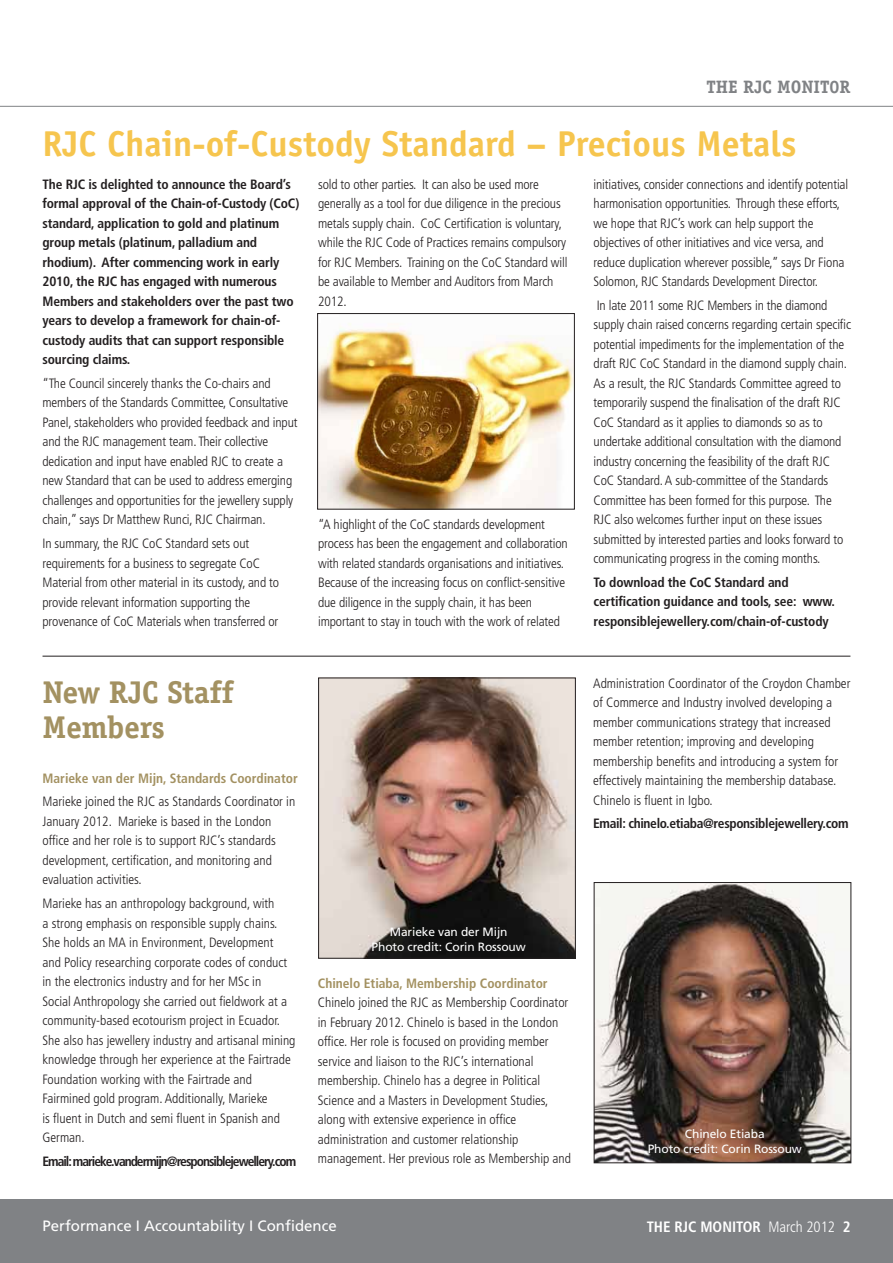
<style>
.page{position:relative;width:893px;height:1263px;background:#fff}
.page>*{position:absolute;margin:0;border:0;box-sizing:border-box;transform-origin:0 0}
.t1{font:700 36px "Officina Sans";color:#f6c54e}
.t2{font:700 31.5px/34.5px "Officina Serif";letter-spacing:-.01em;color:#a39161}
.t3{font:700 18px "Officina Serif";color:#808285}
.t4{font:15px "Frutiger";color:#fff}
.t5{font:700 condensed 15px "Frutiger";color:#fff}
.t6{font:300 condensed 13.5px/19.5px "Frutiger";letter-spacing:-.01em;color:#231f20}
.t7{font:700 condensed 13.5px/19.5px "Frutiger";letter-spacing:-.01em;color:#231f20}
.t8{font:700 condensed 13.5px "Frutiger";color:#a39161}
.t9{font:700 condensed 13.5px "Frutiger";letter-spacing:-.075em;color:#231f20}
.t10{font:12px/15px "Frutiger";letter-spacing:-.01em;color:#fff;text-align:center}
.s1{font-weight:300}
</style>
<div class="page">
<div style="left:0;top:1199px;width:893px;height:64px;background:#808285"></div>
<hr style="left:0;top:106px;width:893px;height:1px;background:#808285">
<img style="left:596px;top:884px;width:253px;height:277px">
<div style="left:594px;top:882px;width:257px;height:281px;border:1px solid #231f20"></div>
<img style="left:319px;top:323px;width:254px;height:184px">
<div style="left:317px;top:313px;width:258px;height:196px;border:1px solid #231f20"></div>
<hr style="left:43px;top:656px;width:807px;height:1px;background:#231f20">
<img style="left:320px;top:680px;width:254px;height:276px">
<div style="left:318px;top:678px;width:258px;height:280px;border:1px solid #231f20"></div>
<h3 class="t3" style="left:706px;top:75px;width:146px">The RJC Monit0R</h3>
<h1 class="t1" style="left:43px;top:121px;width:755px">RJC Chain-of-Custody Standard – Precious Metals</h1>
<p class="t7" style="left:43px;top:174px;width:258px">The RJC is delighted to announce the Board’s formal approval of the Chain-of-Custody (CoC) standard, application to gold and platinum group metals (platinum, palladium and rhodium). After commencing work in early 2010, the RJC has engaged with numerous Members and stakeholders over the past two years to develop a framework for chain-of&shy;custody audits that can support responsible sourcing claims.</p>
<p class="t6" style="left:43px;top:374px;width:257px">“The Council sincerely thanks the Co-chairs and members of the Standards Committee, Consultative Panel, stakeholders who provided feedback and input and the RJC management team. Their collective dedication and input have enabled RJC to create a new Standard that can be used to address emerging challenges and opportunities for the jewellery supply chain,” says Dr Matthew Runci, RJC Chairman.</p>
<p class="t6" style="left:43px;top:534px;width:238px">In summary, the RJC CoC Standard sets out requirements for a business to segregate CoC Material from other material in its custody, and to provide relevant information supporting the provenance of CoC Materials when transferred or</p>
<p class="t6" style="left:594px;top:174px;width:256px">initiatives, consider connections and identify potential harmonisation opportunities. Through these efforts, we hope that RJC’s work can help support the objectives of other initiatives and vice versa, and reduce duplication wherever possible,” says Dr Fiona Solomon, RJC Standards Development Director.</p>
<p class="t6" style="left:594px;top:295px;width:259px">In late 2011 some RJC Members in the diamond supply chain raised concerns regarding certain specific potential impediments for the implementation of the draft RJC CoC Standard in the diamond supply chain.<br>As a result, the RJC Standards Committee agreed to temporarily suspend the finalisation of the draft RJC CoC Standard as it applies to diamonds so as to undertake additional consultation with the diamond industry concerning the feasibility of the draft RJC CoC Standard. A sub-committee of the Standards Committee has been formed for this purpose. The RJC also welcomes further input on these issues submitted by interested parties and looks forward to communicating progress in the coming months.</p>
<p class="t7" style="left:594px;top:572px;width:243px">To download the CoC Standard and certification guidance and tools, see: www. responsiblejewellery.com/chain-of-custody</p>
<p class="t6" style="left:318px;top:174px;width:251px">sold to other parties. It can also be used more generally as a tool for due diligence in the precious metals supply chain. CoC Certification is voluntary, while the RJC Code of Practices remains compulsory for RJC Members. Training on the CoC Standard will be available to Member and Auditors from March 2012.</p>
<p class="t6" style="left:318px;top:514px;width:251px">“A highlight of the CoC standards development process has been the engagement and collaboration with related standards organisations and initiatives.<br>Because of the increasing focus on conflict-sensitive due diligence in the supply chain, it has been important to stay in touch with the work of related</p>
<h2 class="t2" style="left:43px;top:675px;width:193px">New RJC Staff<br>Members</h2>
<p class="t8" style="left:43px;top:770px;width:257px">Marieke van der Mijn, Standards Coordinator</p>
<p class="t6" style="left:43px;top:792px;width:254px">Marieke joined the RJC as Standards Coordinator in January 2012. Marieke is based in the London office and her role is to support RJC’s standards development, certification, and monitoring and evaluation activities.</p>
<p class="t6" style="left:43px;top:894px;width:254px">Marieke has an anthropology background, with<br>a strong emphasis on responsible supply chains.<br>She holds an MA in Environment, Development<br>and Policy researching corporate codes of conduct in the electronics industry and for her MSc in<br>Social Anthropology she carried out fieldwork at a community-based ecotourism project in Ecuador.<br>She also has jewellery industry and artisanal mining knowledge through her experience at the Fairtrade Foundation working with the Fairtrade and Fairmined gold program. Additionally, Marieke<br>is fluent in Dutch and semi fluent in Spanish and German.</p>
<p class="t9" style="left:43px;top:1153px;width:255px">Email: marieke.vandermijn@responsiblejewellery.com</p>
<p class="t10" style="left:372px;top:924px;width:156px">Marieke van der Mijn<br>Photo credit: Corin Rossouw</p>
<p class="t8" style="left:318px;top:975px;width:231px">Chinelo Etiaba, Membership Coordinator</p>
<p class="t6" style="left:318px;top:993px;width:255px">Chinelo joined the RJC as Membership Coordinator in February 2012. Chinelo is based in the London office. Her role is focused on providing member service and liaison to the RJC’s international membership. Chinelo has a degree in Political Science and a Masters in Development Studies, along with extensive experience in office administration and customer relationship management. Her previous role as Membership and</p>
<p class="t4" style="left:43px;top:1217px;width:296px">Performance I Accountability I Confidence</p>
<p class="t6" style="left:593px;top:673px;width:259px">Administration Coordinator of the Croydon Chamber of Commerce and Industry involved developing a member communications strategy that increased member retention; improving and developing membership benefits and introducing a system for effectively maintaining the membership database.<br>Chinelo is fluent in Igbo.</p>
<p class="t7" style="left:593px;top:814px;width:257px">Email: chinelo.etiaba@responsiblejewellery.com</p>
<p class="t10" style="left:648px;top:1126px;width:156px">Chinelo Etiaba<br>Photo credit: Corin Rossouw</p>
<p class="t5" style="left:647px;top:1217px;width:205px">The RJC MonitOR <span class="s1">March 2012</span> 2</p>
</div>
